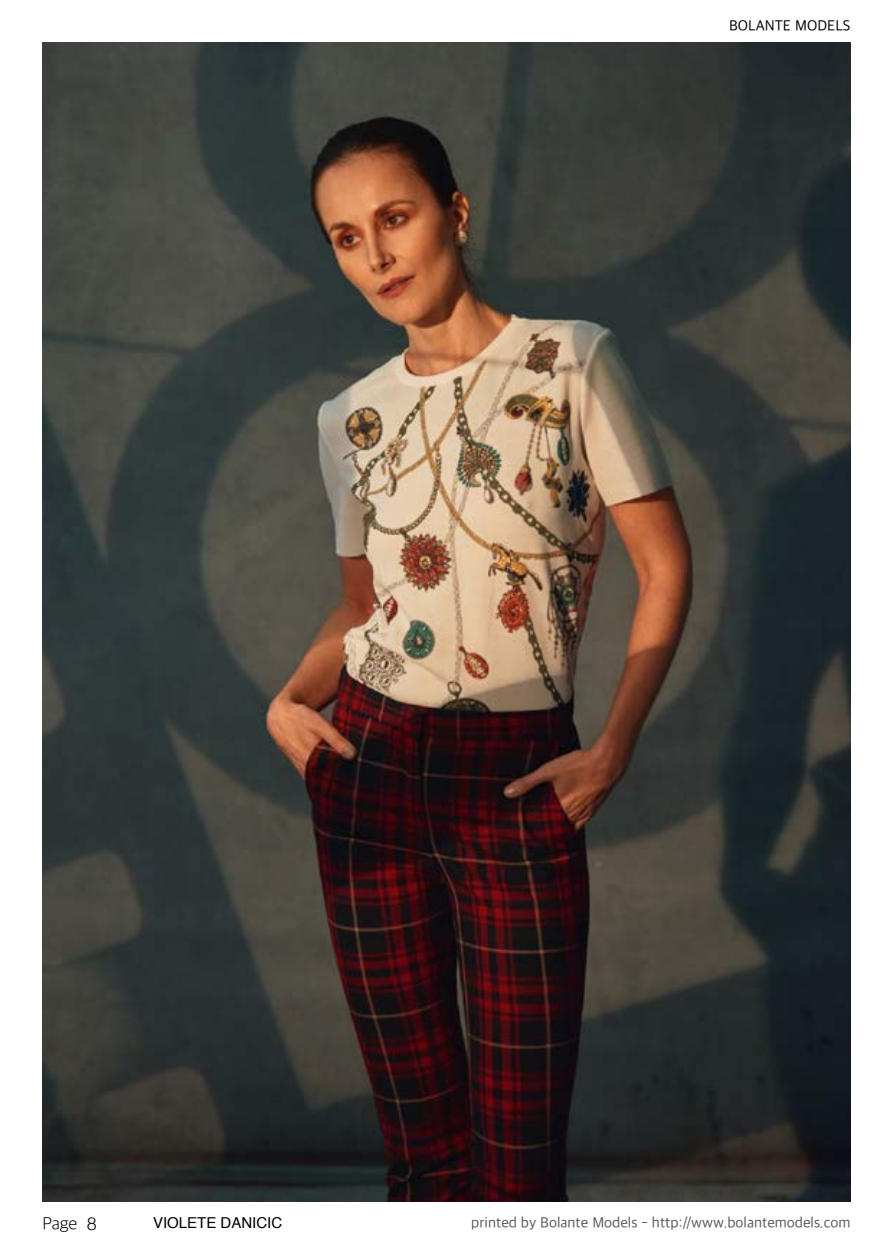
<style>
.page{position:relative;width:893px;height:1259px;background:#fff}
.page>*{position:absolute;margin:0;border:0;box-sizing:border-box;transform-origin:0 0}
.t1{font:200 18px "Apple SD Gothic Neo";color:#000}
.t2{font:15px "Apple SD Gothic Neo";color:#58595b}
.t3{font:15px "Helvetica";color:#000}
.t4{font:15px "Apple SD Gothic Neo";color:#000}
.s1{font-family:"Helvetica";font-weight:300}
</style>
<div class="page">
<img style="left:43px;top:43px;width:807px;height:1158px">
<p class="t4" style="left:729px;top:17px;width:123px">BOLANTE MODELS</p>
<p class="t1" style="left:43px;top:1214px;width:56px">Page <span class="s1">8</span></p>
<p class="t3" style="left:153px;top:1211px;width:131px">VIOLETE DANICIC</p>
<p class="t2" style="left:471px;top:1214px;width:381px">printed by Bolante Models - http://www.bolantemodels.com</p>
</div>
